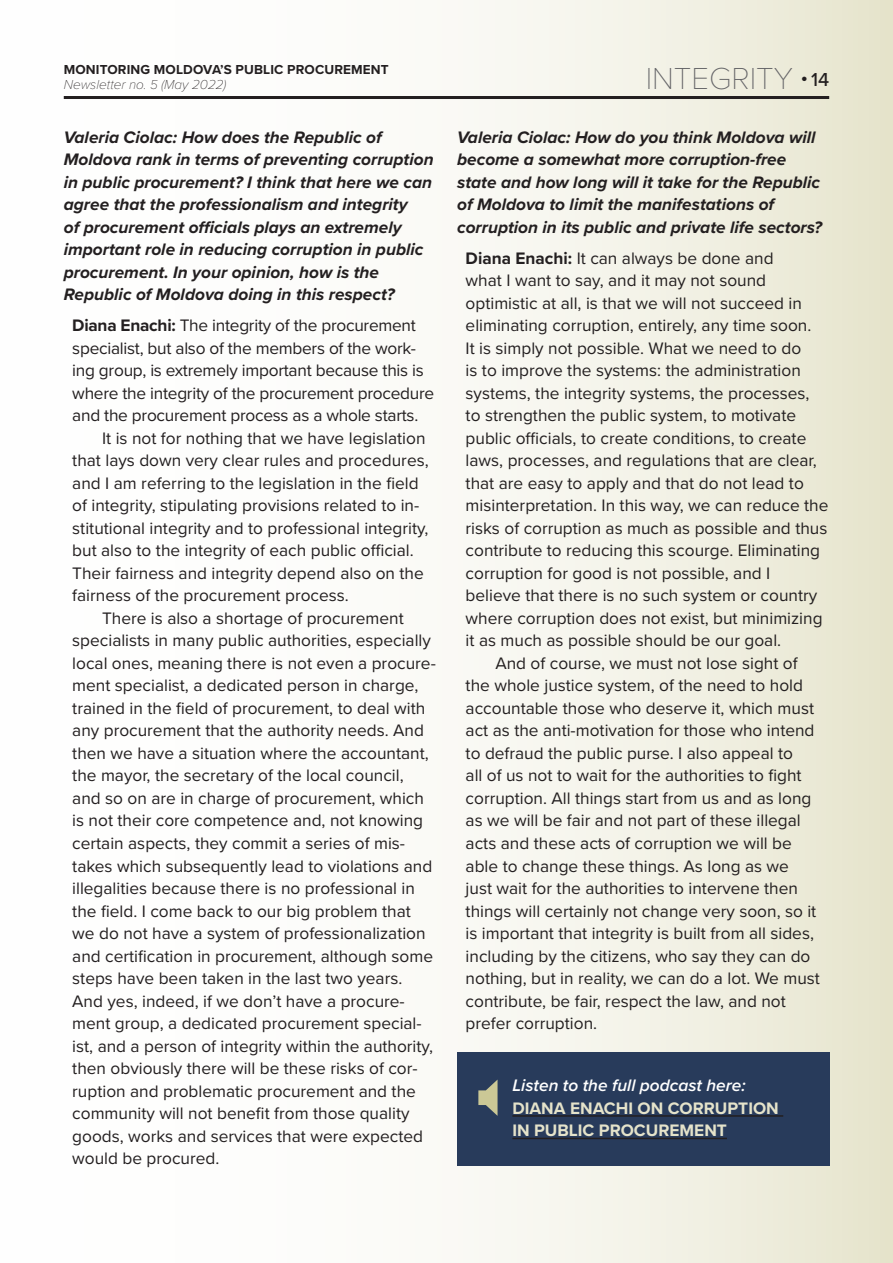
<style>
.page{position:relative;width:893px;height:1263px;background:#fff}
.page>*{position:absolute;margin:0;border:0;box-sizing:border-box;transform-origin:0 0}
.Rubrica_pagina{font:100 31.5px "Proxima Nova T";color:#636366}
.Text_Body{font:17.25px/22.5px "Proxima Nova";color:#231f20}
.Text_body{font:italic 700 17.25px/22.5px "Proxima Nova";color:#231f20}
.t1{font:700 17.25px/22.5px "Proxima Nova";color:#e5e3ca}
.t2{font:700 13.5px "Proxima Nova";letter-spacing:.01em;color:#231f20}
.t3{font:italic 100 13.5px "Proxima Nova";color:#231f20}
.t4{font:700 7.5px "Proxima Nova";color:#231f20}
.s1{font-weight:700}
.s2{font-family:"Proxima Nova";font-weight:500;font-size:19.5px;color:#231f20}
.s3{font-weight:600;font-style:italic;color:#fff}
</style>
<div class="page">
<div style="left:0;top:0;width:893px;height:1263px;background:linear-gradient(to right,#fff,#ebead7)"></div>
<hr style="left:64px;top:96px;width:765px;height:3px;background:#231f20">
<div style="left:457px;top:1052px;width:372px;height:114px;background:#283b5b"></div>
<hr style="left:512px;top:1115px;width:271px;height:2px;background:#231f20">
<hr style="left:512px;top:1138px;width:215px;height:1px;background:#231f20">
<p class="t2" style="left:64px;top:60px;width:326px">MONITORING MOLDOVA’S PUBLIC PROCUREMENT</p>
<p class="t3" style="left:64px;top:75px;width:164px">Newsletter no. 5 (May 2022)</p>
<p class="Text_body" style="left:64px;top:126px;width:371px">Valeria Ciolac: How does the Republic of Moldova rank in terms of preventing corruption in public procurement? I think that here we can agree that the professionalism and integrity<br>of procurement officials plays an extremely important role in reducing corruption in public procurement. In your opinion, how is the Republic of Moldova doing in this respect?</p>
<p class="Text_Body" style="left:72px;top:314px;width:364px"><span class="s1">Diana Enachi:</span> The integrity of the procurement specialist, but also of the members of the work&shy;ing group, is extremely important because this is where the integrity of the procurement procedure and the procurement process as a whole starts.</p>
<p class="Text_Body" style="left:72px;top:426px;width:358px;text-indent:30px">It is not for nothing that we have legislation that lays down very clear rules and procedures, and I am referring to the legislation in the field of integrity, stipulating provisions related to in&shy;stitutional integrity and to professional integrity, but also to the integrity of each public official.<br>Their fairness and integrity depend also on the fairness of the procurement process.</p>
<p class="Text_Body" style="left:72px;top:606px;width:365px;text-indent:30px">There is also a shortage of procurement specialists in many public authorities, especially local ones, meaning there is not even a procure&shy;ment specialist, a dedicated person in charge, trained in the field of procurement, to deal with any procurement that the authority needs. And then we have a situation where the accountant, the mayor, the secretary of the local council, and so on are in charge of procurement, which is not their core competence and, not knowing certain aspects, they commit a series of mis&shy;takes which subsequently lead to violations and illegalities because there is no professional in the field. I come back to our big problem that we do not have a system of professionalization and certification in procurement, although some steps have been taken in the last two years.<br>And yes, indeed, if we don’t have a procure&shy;ment group, a dedicated procurement special&shy;ist, and a person of integrity within the authority, then obviously there will be these risks of cor&shy;ruption and problematic procurement and the community will not benefit from those quality goods, works and services that were expected would be procured.</p>
<p class="Rubrica_pagina" style="left:646px;top:55px;width:185px">INTEGRITY <span class="s2">14</span></p>
<p class="t4" style="left:802px;top:73px;width:7px">●</p>
<p class="Text_body" style="left:457px;top:126px;width:366px">Valeria Ciolac: How do you think Moldova will become a somewhat more corruption-free state and how long will it take for the Republic of Moldova to limit the manifestations of corruption in its public and private life sectors?</p>
<p class="Text_Body" style="left:466px;top:246px;width:364px"><span class="s1">Diana Enachi:</span> It can always be done and<br>what I want to say, and it may not sound optimistic at all, is that we will not succeed in eliminating corruption, entirely, any time soon.<br>It is simply not possible. What we need to do<br>is to improve the systems: the administration systems, the integrity systems, the processes, to strengthen the public system, to motivate public officials, to create conditions, to create laws, processes, and regulations that are clear, that are easy to apply and that do not lead to misinterpretation. In this way, we can reduce the risks of corruption as much as possible and thus contribute to reducing this scourge. Eliminating corruption for good is not possible, and I believe that there is no such system or country where corruption does not exist, but minimizing it as much as possible should be our goal.</p>
<p class="Text_Body" style="left:466px;top:651px;width:356px;text-indent:30px">And of course, we must not lose sight of the whole justice system, of the need to hold accountable those who deserve it, which must act as the anti-motivation for those who intend to defraud the public purse. I also appeal to<br>all of us not to wait for the authorities to fight corruption. All things start from us and as long as we will be fair and not part of these illegal acts and these acts of corruption we will be able to change these things. As long as we<br>just wait for the authorities to intervene then things will certainly not change very soon, so it is important that integrity is built from all sides, including by the citizens, who say they can do nothing, but in reality, we can do a lot. We must contribute, be fair, respect the law, and not prefer corruption.</p>
<p class="t1" style="left:512px;top:1074px;width:268px"><span class="s3">Listen to the full podcast here:<br></span>DIANA ENACHI ON CORRUPTION<br>IN PUBLIC PROCUREMENT</p>
</div>
